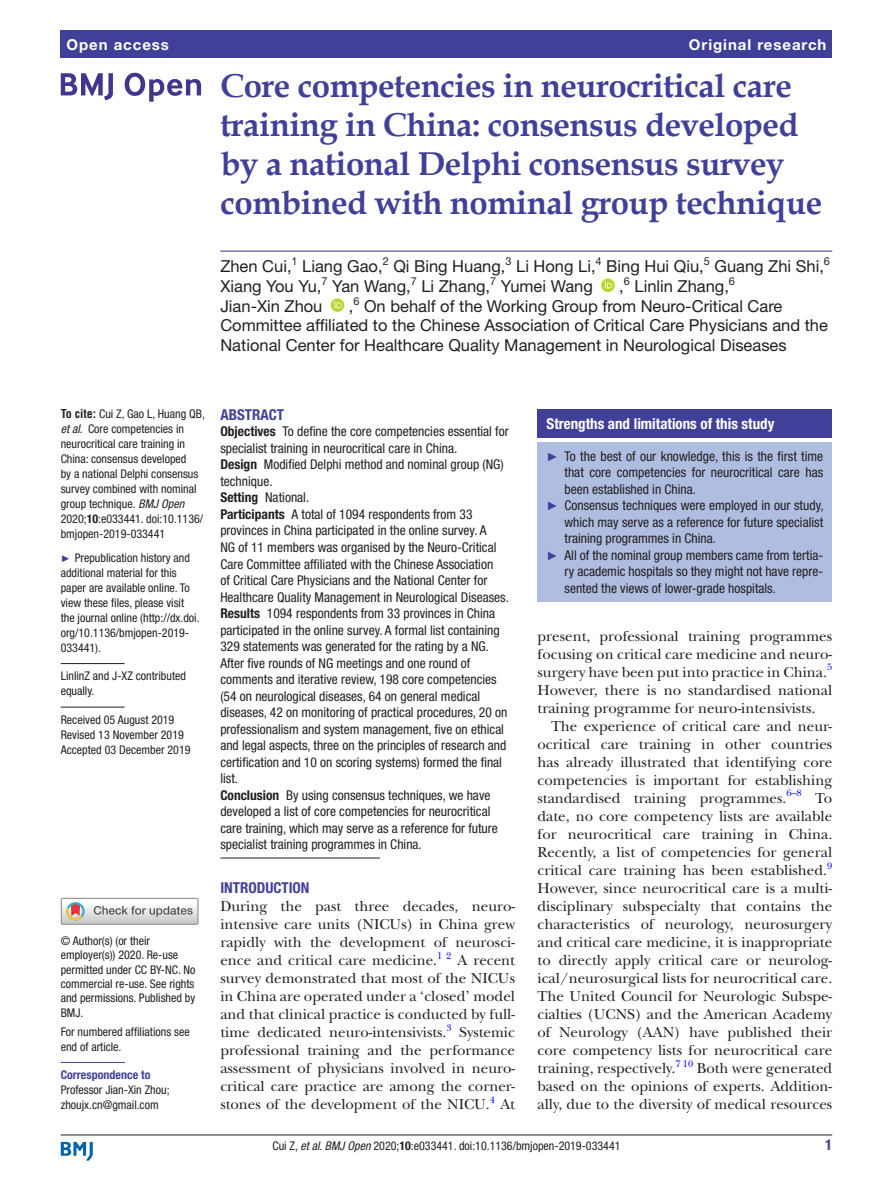
<style>
.page{position:relative;width:893px;height:1191px;background:#fff}
.page>*{position:absolute;margin:0;border:0;box-sizing:border-box;transform-origin:0 0}
.t1{font:700 33px/39px "Book Antiqua";letter-spacing:-.015em;color:#414099}
.t2{font:16.5px/19.5px "Helvetica Neue LT Std";color:#231f20}
.t3{font:15px/18px "New Baskerville";color:#231f20;text-align:justify}
.t4{font:700 condensed 15px "Helvetica Neue LT Std";color:#fff}
.t5{font:700 15px "Helvetica Neue LT Std";letter-spacing:.065em;color:#fff}
.t6{font:700 condensed 15px "Helvetica Neue LT Std";color:#414099}
.t7{font:condensed 13.5px/16.5px "Helvetica Neue LT Std";color:#231f20}
.t8{font:condensed 12px/15px "Helvetica Neue LT Std";color:#231f20}
.t9{font:700 condensed 12px "Helvetica Neue LT Std";color:#414099}
.t10{font:10.95px "Helvetica Neue LT Std";color:#231f20}
.t11{font:9.9px "New Baskerville";color:#00f}
.s1{font-family:"Helvetica LT Std";font-weight:700}
.s2{font-style:italic}
.s3{font-weight:700}
.s4{font-family:"Arial";font-stretch:normal;font-size:9.75px;color:#414099}
.s5{font-family:"Arial";font-stretch:normal;font-size:12px;color:#414099}
</style>
<div class="page">
<hr style="left:61px;top:1134px;width:771px;height:1px;background:#231f20">
<svg style="left:61px;top:1141px;width:32px;height:19px"></svg>
<div style="left:61px;top:31px;width:771px;height:27px;background:#414099"></div>
<hr style="left:220px;top:250px;width:612px;height:2px;background:#414099">
<svg style="left:601px;top:279px;width:14px;height:13px"></svg>
<svg style="left:331px;top:298px;width:13px;height:14px"></svg>
<hr style="left:61px;top:663px;width:64px;height:1px;background:#231f20">
<hr style="left:61px;top:706px;width:64px;height:1px;background:#231f20">
<hr style="left:61px;top:1062px;width:64px;height:1px;background:#414099">
<svg style="left:61px;top:73px;width:52px;height:27px"></svg>
<svg style="left:125px;top:73px;width:76px;height:29px"></svg>
<div style="left:61px;top:897px;width:138px;height:27px;border:1px solid #969090"></div>
<svg style="left:61px;top:898px;width:137px;height:26px"></svg>
<div style="left:538px;top:409px;width:294px;height:29px;background:#414099"></div>
<div style="left:538px;top:442px;width:294px;height:160px;background:#afbde1"></div>
<hr style="left:220px;top:857px;width:160px;height:1px;background:#231f20">
<p class="t5" style="left:66px;top:35px;width:104px">Open access</p>
<p class="t5" style="left:689px;top:35px;width:139px">Original research</p>
<h1 class="t1" style="left:220px;top:66px;width:603px">Core competencies in neurocritical care training in China: consensus developed by a national Delphi consensus survey combined with nominal group technique</h1>
<p class="t2" style="left:220px;top:256px;width:73px">Zhen Cui,</p>
<p class="t10" style="left:292px;top:254px;width:8px">1</p>
<p class="t2" style="left:302px;top:256px;width:82px">Liang Gao,</p>
<p class="t10" style="left:383px;top:254px;width:8px">2</p>
<p class="t2" style="left:393px;top:256px;width:114px">Qi Bing Huang,</p>
<p class="t10" style="left:505px;top:254px;width:8px">3</p>
<p class="t2" style="left:516px;top:256px;width:81px">Li Hong Li,</p>
<p class="t10" style="left:596px;top:254px;width:8px">4</p>
<p class="t2" style="left:606px;top:256px;width:99px">Bing Hui Qiu,</p>
<p class="t10" style="left:704px;top:254px;width:8px">5</p>
<p class="t2" style="left:714px;top:256px;width:111px">Guang Zhi Shi,</p>
<p class="t10" style="left:824px;top:254px;width:8px">6</p>
<p class="t2" style="left:220px;top:276px;width:103px">Xiang You Yu,</p>
<p class="t10" style="left:322px;top:274px;width:8px">7</p>
<p class="t2" style="left:332px;top:276px;width:80px">Yan Wang,</p>
<p class="t10" style="left:411px;top:274px;width:8px">7</p>
<p class="t2" style="left:421px;top:276px;width:70px">Li Zhang,</p>
<p class="t10" style="left:490px;top:274px;width:8px">7</p>
<p class="t2" style="left:501px;top:276px;width:94px">Yumei Wang</p>
<p class="t2" style="left:619px;top:276px;width:6px">,</p>
<p class="t10" style="left:624px;top:274px;width:8px">6</p>
<p class="t2" style="left:634px;top:276px;width:96px">Linlin Zhang,</p>
<p class="t10" style="left:729px;top:274px;width:8px">6</p>
<p class="t10" style="left:353px;top:294px;width:8px">6</p>
<p class="t2" style="left:220px;top:296px;width:609px;text-indent:144px">On behalf of the Working Group from Neuro-Critical Care<br>Committee affiliated to the Chinese Association of Critical Care Physicians and the<br>National Center for Healthcare Quality Management in Neurological Diseases</p>
<p class="t2" style="left:220px;top:296px;width:104px">Jian-Xin Zhou</p>
<p class="t2" style="left:349px;top:296px;width:6px">,</p>
<p class="t8" style="left:61px;top:406px;width:146px"><span class="s1">To cite:</span> Cui Z, Gao L, Huang QB, <span class="s2">et al</span>. Core competencies in neurocritical care training in<br>China: consensus developed<br>by a national Delphi consensus survey combined with nominal group technique. <span class="s2">BMJ Open<br></span>2020;<span class="s3">10</span>:e033441. doi:10.1136/ bmjopen-2019-033441</p>
<p class="t8" style="left:61px;top:550px;width:140px"><span class="s4">►</span> Prepublication history and additional material for this paper are available online. To view these files, please visit the journal online (http://dx.doi. org/10.1136/bmjopen-2019-<br>033441).</p>
<p class="t8" style="left:61px;top:668px;width:127px">LinlinZ and J-XZ contributed equally.</p>
<p class="t8" style="left:61px;top:712px;width:131px">Received 05 August 2019<br>Revised 13 November 2019<br>Accepted 03 December 2019</p>
<p class="t8" style="left:61px;top:933px;width:136px;line-height:14.4px">© Author(s) (or their employer(s)) 2020. Re-use permitted under CC BY-NC. No commercial re-use. See rights and permissions. Published by<br>BMJ.</p>
<p class="t8" style="left:61px;top:1024px;width:130px">For numbered affiliations see end of article.</p>
<p class="t9" style="left:61px;top:1067px;width:91px">Correspondence to</p>
<p class="t8" style="left:61px;top:1082px;width:110px">Professor Jian-Xin Zhou; zhoujx.cn@gmail.com</p>
<p class="t6" style="left:220px;top:405px;width:65px">ABSTRACT</p>
<p class="t7" style="left:220px;top:423px;width:290px"><span class="s3">Objectives</span> To define the core competencies essential for specialist training in neurocritical care in China.<br><span class="s3">Design</span> Modified Delphi method and nominal group (NG) technique.<br><span class="s3">Setting</span> National.<br><span class="s3">Participants</span> A total of 1094 respondents from 33 provinces in China participated in the online survey. A<br>NG of 11 members was organised by the Neuro-Critical Care Committee affiliated with the Chinese Association<br>of Critical Care Physicians and the National Center for Healthcare Quality Management in Neurological Diseases.<br><span class="s3">Results</span> 1094 respondents from 33 provinces in China participated in the online survey. A formal list containing 329 statements was generated for the rating by a NG.<br>After five rounds of NG meetings and one round of comments and iterative review, 198 core competencies (54 on neurological diseases, 64 on general medical diseases, 42 on monitoring of practical procedures, 20 on professionalism and system management, five on ethical and legal aspects, three on the principles of research and certification and 10 on scoring systems) formed the final list.<br><span class="s3">Conclusion</span> By using consensus techniques, we have developed a list of core competencies for neurocritical care training, which may serve as a reference for future specialist training programmes in China.</p>
<p class="t6" style="left:220px;top:879px;width:22px">Introd</p>
<p class="t6" style="left:265px;top:879px;width:16px">uctio</p>
<p class="t6" style="left:301px;top:879px;width:10px">n</p>
<p class="t3" style="left:220px;top:897px;width:296px">During the past three decades, neuro&shy;intensive care units (NICUs) in China grew rapidly with the development of neurosci&shy;ence and critical care medicine.</p>
<p class="t11" style="left:437px;top:949px;width:16px">1 2</p>
<p class="t3" style="left:220px;top:951px;width:296px;text-indent:237px">A recent survey demonstrated that most of the NICUs in China are operated under a ‘closed’ model and that clinical practice is conducted by full&shy;time dedicated neuro-intensivists.<sup>3</sup></p>
<p class="t3" style="left:220px;top:1023px;width:296px;text-indent:239px">Systemic professional training and the performance assessment of physicians involved in neuro&shy;critical care practice are among the corner&shy;stones of the development of the NICU.</p>
<p class="t11" style="left:490px;top:1093px;width:7px">4</p>
<p class="t3" style="left:500px;top:1095px;width:16px">At</p>
<p class="t4" style="left:547px;top:414px;width:229px">Strengths and limitations of this study</p>
<p class="t7" style="left:547px;top:447px;width:278px"><span class="s5">►</span> To the best of our knowledge, this is the first time</p>
<p class="t7" style="left:565px;top:464px;width:260px">that core competencies for neurocritical care has</p>
<p class="t7" style="left:565px;top:480px;width:133px">been established in China.</p>
<p class="t7" style="left:547px;top:497px;width:279px"><span class="s5">►</span> Consensus techniques were employed in our study,</p>
<p class="t7" style="left:565px;top:513px;width:260px">which may serve as a reference for future specialist</p>
<p class="t7" style="left:565px;top:530px;width:153px">training programmes in China.</p>
<p class="t7" style="left:547px;top:546px;width:278px"><span class="s5">►</span> All of the nominal group members came from tertia-</p>
<p class="t7" style="left:565px;top:563px;width:260px">ry academic hospitals so they might not have repre-</p>
<p class="t7" style="left:565px;top:579px;width:213px">sented the views of lower-grade hospitals.</p>
<p class="t3" style="left:538px;top:627px;width:296px">present, professional training programmes focusing on critical care medicine and neuro&shy;surgery have been put into practice in China.<sup>5<br></sup>However, there is no standardised national training programme for neuro-intensivists.</p>
<p class="t3" style="left:538px;top:717px;width:296px;text-indent:14px">The experience of critical care and neur&shy;ocritical care training in other countries has already illustrated that identifying core competencies is important for establishing standardised training programmes.</p>
<p class="t11" style="left:786px;top:787px;width:17px">6–8</p>
<p class="t3" style="left:538px;top:789px;width:296px;text-indent:278px">To date, no core competency lists are available for neurocritical care training in China.<br>Recently, a list of competencies for general critical care training has been established.</p>
<p class="t11" style="left:827px;top:859px;width:7px">9</p>
<p class="t3" style="left:538px;top:879px;width:296px">However, since neurocritical care is a multi&shy;disciplinary subspecialty that contains the characteristics of neurology, neurosurgery and critical care medicine, it is inappropriate to directly apply critical care or neurolog&shy;ical/neurosurgical lists for neurocritical care.<br>The United Council for Neurologic Subspe&shy;cialties (UCNS) and the American Academy of Neurology (AAN) have published their core competency lists for neurocritical care training, respectively.<sup>7</sup> <sup>10</sup> Both were generated based on the opinions of experts. Addition&shy;ally, due to the diversity of medical resources</p>
<p class="t8" style="left:272px;top:1137px;width:350px">Cui Z, <span class="s2">et al</span>. <span class="s2">BMJ Open</span> 2020;<span class="s3">10</span>:e033441. doi:10.1136/bmjopen-2019-033441</p>
<p class="t6" style="left:825px;top:1135px;width:9px">1</p>
</div>
